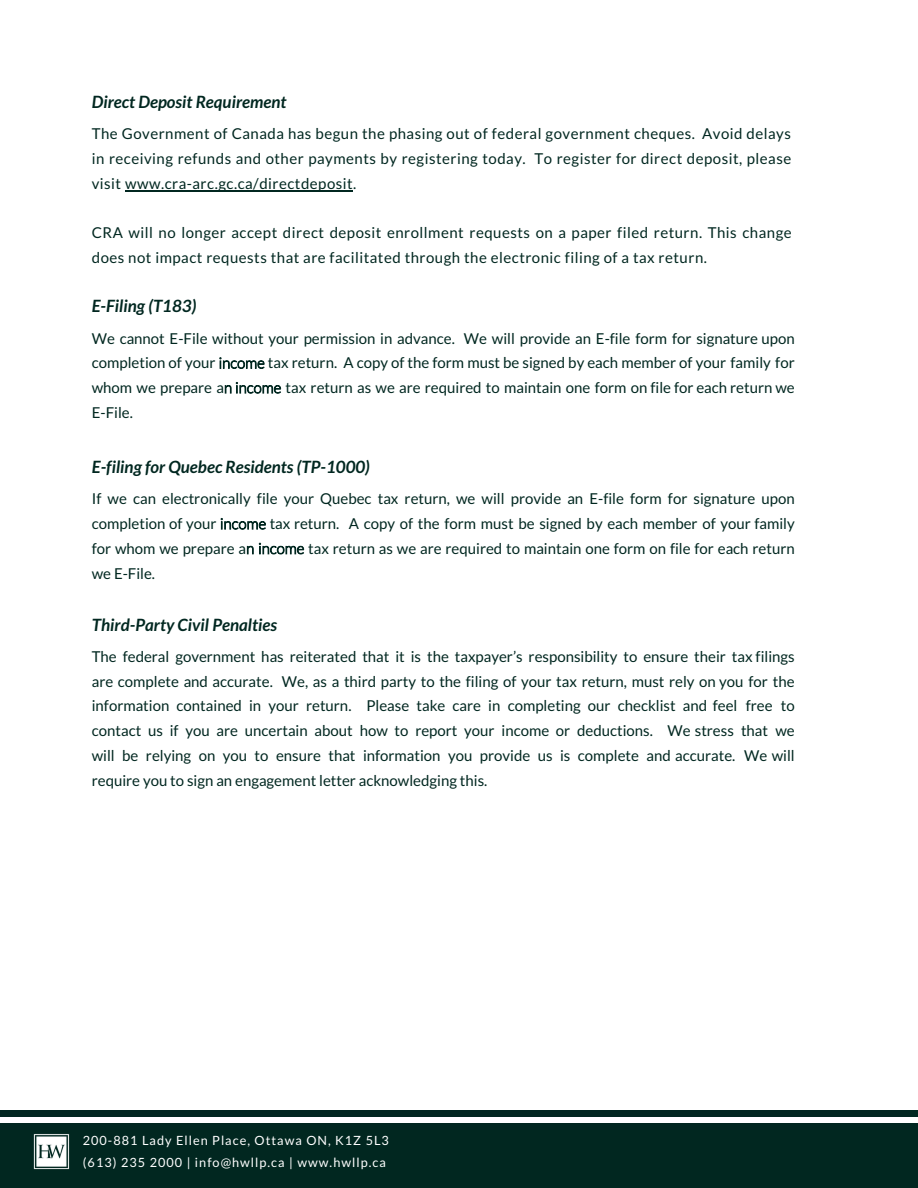
<style>
.page{position:relative;width:918px;height:1188px;background:#fff}
.page>*{position:absolute;margin:0;border:0;box-sizing:border-box;transform-origin:0 0}
.t1{font:italic 700 16.95px "Lato";color:#012720}
.t2{font:15px/24.8px "Lato";letter-spacing:.035em;color:#012720;text-align:justify}
.t3{font:12.75px "Lato";letter-spacing:.08em;color:#fff}
.s1{font-weight:300}
</style>
<div class="page">
<div style="left:0;top:1123px;width:918px;height:65px;background:#012720"></div>
<div style="left:0;top:1110px;width:918px;height:6px;background:#012720"></div>
<img style="left:33px;top:1134px;width:36px;height:36px">
<hr style="left:125px;top:191px;width:228px;height:1px;background:#012720">
<p class="t1" style="left:92px;top:91px;width:196px">Direct Deposit Requirement</p>
<p class="t2" style="left:92px;top:121px;width:701px">The Government of Canada has begun the phasing out of federal government cheques. Avoid delays in receiving refunds and other payments by registering today. To register for direct deposit, please visit www.cra-arc.gc.ca/directdeposit.</p>
<p class="t2" style="left:92px;top:220px;width:701px">CRA will no longer accept direct deposit enrollment requests on a paper filed return. This change does not impact requests that are facilitated through the electronic filing of a tax return.</p>
<p class="t1" style="left:92px;top:296px;width:106px">E-Filing (T183)</p>
<p class="t2" style="left:92px;top:325px;width:704px">We cannot E-File without your permission in advance. We will provide an E-file form for signature upon completion of your <span class="s1">income</span> tax return. A copy of the form must be signed by each member of your family for whom we prepare a<span class="s1">n income</span> tax return as we are required to maintain one form on file for each return we E-File.</p>
<p class="t1" style="left:92px;top:456px;width:280px">E-filing for Quebec Residents (TP-1000)</p>
<p class="t2" style="left:92px;top:486px;width:704px">If we can electronically file your Quebec tax return, we will provide an E-file form for signature upon completion of your <span class="s1">income</span> tax return. A copy of the form must be signed by each member of your family for whom we prepare a<span class="s1">n income</span> tax return as we are required to maintain one form on file for each return we E-File.</p>
<p class="t1" style="left:92px;top:614px;width:187px">Third-Party Civil Penalties</p>
<p class="t2" style="left:92px;top:644px;width:704px">The federal government has reiterated that it is the taxpayer’s responsibility to ensure their tax filings are complete and accurate. We, as a third party to the filing of your tax return, must rely on you for the information contained in your return. Please take care in completing our checklist and feel free to contact us if you are uncertain about how to report your income or deductions. We stress that we will be relying on you to ensure that information you provide us is complete and accurate. We will require you to sign an engagement letter acknowledging this.</p>
<p class="t3" style="left:83px;top:1133px;width:308px">200-881 Lady Ellen Place, Ottawa ON, K1Z 5L3</p>
<p class="t3" style="left:83px;top:1154px;width:305px">(613) 235 2000 | info@hwllp.ca | www.hwllp.ca</p>
</div>
